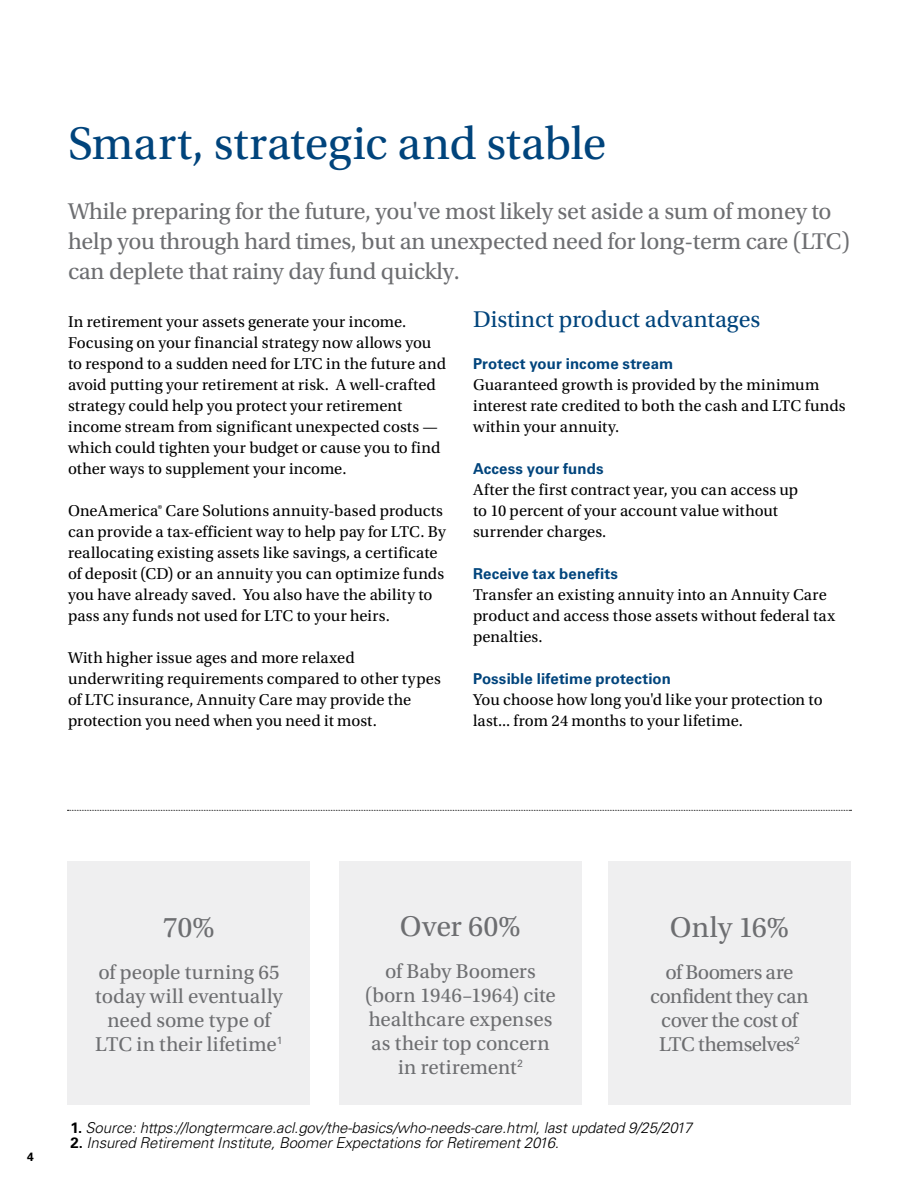
<style>
.page{position:relative;width:918px;height:1188px;background:#fff}
.page>*{position:absolute;margin:0;border:0;box-sizing:border-box;transform-origin:0 0}
.t1{font:48px "Utopia Std";letter-spacing:-.005em;color:#00447c}
.t2{font:30px "Utopia Std";color:#6d6e71}
.t3{font:24px/30px "Utopia Std";letter-spacing:-.01em;color:#6d6e71}
.t4{font:24px "Utopia Std";color:#00447c}
.t5{font:21px/24px "Utopia Std";letter-spacing:-.005em;color:#6d6e71;text-align:center}
.t6{font:21px/24px "Utopia Std";letter-spacing:-.025em;color:#6d6e71;text-align:center}
.t7{font:16.5px/21px "Utopia Std";letter-spacing:.005em;color:#000}
.t8{font:italic 300 15px "Univers LT Std";letter-spacing:-.005em;color:#000}
.t9{font:700 15px "Univers LT Std";letter-spacing:.01em;color:#00447c}
.t10{font:700 12px "Univers LT Std";color:#000}
.s1{font-weight:700;font-style:normal}
</style>
<div class="page">
<div style="left:608px;top:861px;width:243px;height:243px;background:#efeff0"></div>
<svg style="left:68px;top:810px;width:783px;height:1px"></svg>
<div style="left:68px;top:861px;width:242px;height:243px;background:#efeff0"></div>
<div style="left:339px;top:861px;width:243px;height:243px;background:#efeff0"></div>
<h1 class="t1" style="left:68px;top:118px;width:540px">Smart, strategic and stable</h1>
<h3 class="t3" style="left:68px;top:197px;width:784px">While preparing for the future, you've most likely set aside a sum of money to help you through hard times, but an unexpected need for long-term care (LTC) can deplete that rainy day fund quickly.</h3>
<p class="t7" style="left:68px;top:312px;width:380px">In retirement your assets generate your income.<br>Focusing on your financial strategy now allows you to respond to a sudden need for LTC in the future and avoid putting your retirement at risk. A well-crafted strategy could help you protect your retirement income stream from significant unexpected costs — which could tighten your budget or cause you to find other ways to supplement your income.</p>
<p class="t7" style="left:68px;top:501px;width:379px">OneAmerica® Care Solutions annuity-based products can provide a tax-efficient way to help pay for LTC. By reallocating existing assets like savings, a certificate of deposit (CD) or an annuity you can optimize funds you have already saved. You also have the ability to pass any funds not used for LTC to your heirs.</p>
<p class="t7" style="left:68px;top:648px;width:374px">With higher issue ages and more relaxed underwriting requirements compared to other types of LTC insurance, Annuity Care may provide the protection you need when you need it most.</p>
<h3 class="t4" style="left:473px;top:307px;width:289px">Distinct product advantages</h3>
<p class="t9" style="left:473px;top:355px;width:202px">Protect your income stream</p>
<p class="t7" style="left:473px;top:375px;width:374px">Guaranteed growth is provided by the minimum interest rate credited to both the cash and LTC funds within your annuity.</p>
<p class="t9" style="left:473px;top:460px;width:132px">Access your funds</p>
<p class="t7" style="left:473px;top:480px;width:327px">After the first contract year, you can access up to 10 percent of your account value without surrender charges.</p>
<p class="t9" style="left:473px;top:565px;width:147px">Receive tax benefits</p>
<p class="t7" style="left:473px;top:585px;width:363px">Transfer an existing annuity into an Annuity Care product and access those assets without federal tax penalties.</p>
<p class="t9" style="left:473px;top:670px;width:199px">Possible lifetime protection</p>
<p class="t7" style="left:473px;top:690px;width:351px">You choose how long you'd like your protection to last... from 24 months to your lifetime.</p>
<p class="t10" style="left:27px;top:1150px;width:8px">4</p>
<h2 class="t2" style="left:163px;top:911px;width:53px">70%</h2>
<p class="t5" style="left:95px;top:960px;width:189px">of people turning 65 today will eventually need some type of<br>LTC in their lifetime<sup>1</sup></p>
<h2 class="t2" style="left:400px;top:910px;width:123px">Over 60%</h2>
<p class="t5" style="left:365px;top:960px;width:192px">of Baby Boomers (born 1946–1964) cite healthcare expenses as their top concern in retirement<sup>2</sup></p>
<h2 class="t2" style="left:670px;top:911px;width:121px">Only 16%</h2>
<p class="t6" style="left:650px;top:960px;width:160px">of Boomers are confident they can cover the cost of<br>LTC themselves<sup>2</sup></p>
<p class="t8" style="left:70px;top:1118px;width:623px"><span class="s1">1.</span> Source: https://longtermcare.acl.gov/the-basics/who-needs-care.html, last updated 9/25/2017</p>
<p class="t8" style="left:70px;top:1133px;width:490px"><span class="s1">2.</span> Insured Retirement Institute, Boomer Expectations for Retirement 2016.</p>
</div>
